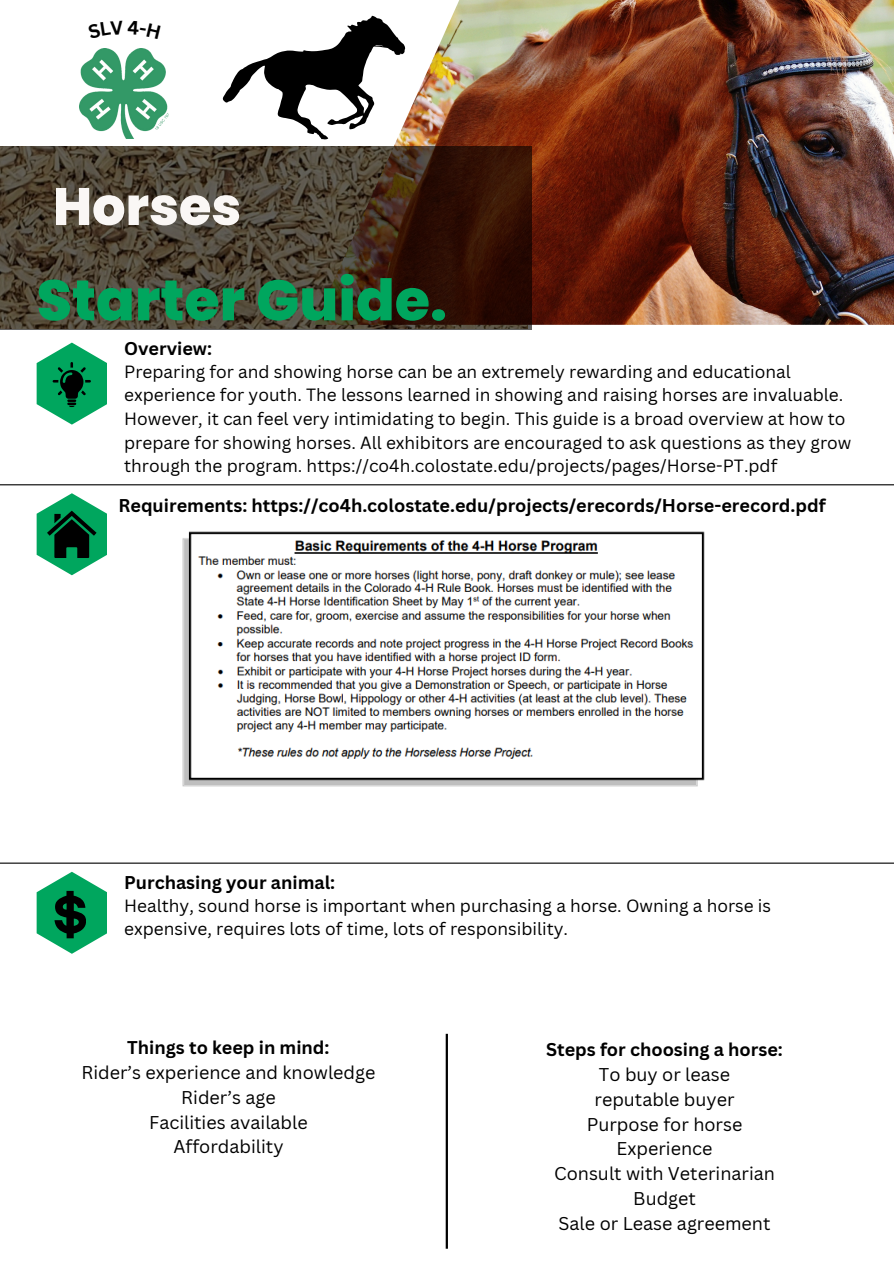
<style>
.page{position:relative;width:894px;height:1264px;background:#fff}
.page>*{position:absolute;margin:0;border:0;box-sizing:border-box;transform-origin:0 0}
.t1{font:800 57px "Poppins";color:#00a65e}
.t2{font:800 52.5px "Poppins";color:#faf7f5}
.t3{font:18px/24.8px "Canva Sans";color:#000;text-align:center}
.t4{font:700 18px "Canva Sans";color:#000}
.t5{font:17.25px/23.7px "Canva Sans";color:#000}
</style>
<div class="page">
<hr style="left:0;top:484px;width:893px;height:1px;background:#000">
<hr style="left:0;top:862px;width:893px;height:1px;background:#000">
<hr style="left:445px;top:1033px;width:3px;height:215px;background:#000">
<img style="left:80px;top:48px;width:89px;height:90px">
<img style="left:314px;top:0;width:579px;height:325px">
<svg style="left:0;top:147px;width:531px;height:183px;background:#443427"></svg>
<svg style="left:37px;top:342px;width:70px;height:82px"></svg>
<svg style="left:37px;top:493px;width:70px;height:82px"></svg>
<svg style="left:37px;top:871px;width:70px;height:82px"></svg>
<svg style="left:223px;top:16px;width:182px;height:124px"></svg>
<img style="left:182px;top:531px;width:523px;height:256px">
<p class="t2" style="left:53px;top:170px;width:189px">Horses</p>
<p class="t1" style="left:37px;top:260px;width:412px">Starter Guide.</p>
<h1 class="t4" style="left:124px;top:336px;width:89px">Overview:</h1>
<h1 class="t5" style="left:124px;top:359px;width:728px">Preparing for and showing horse can be an extremely rewarding and educational experience for youth. The lessons learned in showing and raising horses are invaluable.<br>However, it can feel very intimidating to begin. This guide is a broad overview at how to prepare for showing horses. All exhibitors are encouraged to ask questions as they grow through the program. https://co4h.colostate.edu/projects/pages/Horse-PT.pdf</h1>
<p class="t4" style="left:118px;top:492px;width:708px">Requirements: https://co4h.colostate.edu/projects/erecords/Horse-erecord.pdf</p>
<p class="t4" style="left:124px;top:869px;width:212px">Purchasing your animal:</p>
<p class="t5" style="left:124px;top:893px;width:648px">Healthy, sound horse is important when purchasing a horse. Owning a horse is expensive, requires lots of time, lots of responsibility.</p>
<p class="t4" style="left:127px;top:1035px;width:204px">Things to keep in mind:</p>
<p class="t3" style="left:81px;top:1059px;width:295px">Rider’s experience and knowledge</p>
<h3 class="t3" style="left:181px;top:1084px;width:96px">Rider’s age</h3>
<p class="t3" style="left:149px;top:1109px;width:160px">Facilities available</p>
<p class="t3" style="left:173px;top:1134px;width:112px">Affordability</p>
<p class="t4" style="left:546px;top:1036px;width:238px">Steps for choosing a horse:</p>
<p class="t3" style="left:598px;top:1061px;width:133px">To buy or lease</p>
<p class="t3" style="left:594px;top:1086px;width:141px">reputable buyer</p>
<p class="t3" style="left:586px;top:1111px;width:157px">Purpose for horse</p>
<p class="t3" style="left:616px;top:1135px;width:97px">Experience</p>
<p class="t3" style="left:554px;top:1160px;width:222px">Consult with Veterinarian<br>Budget<br>Sale or Lease agreement</p>
</div>
